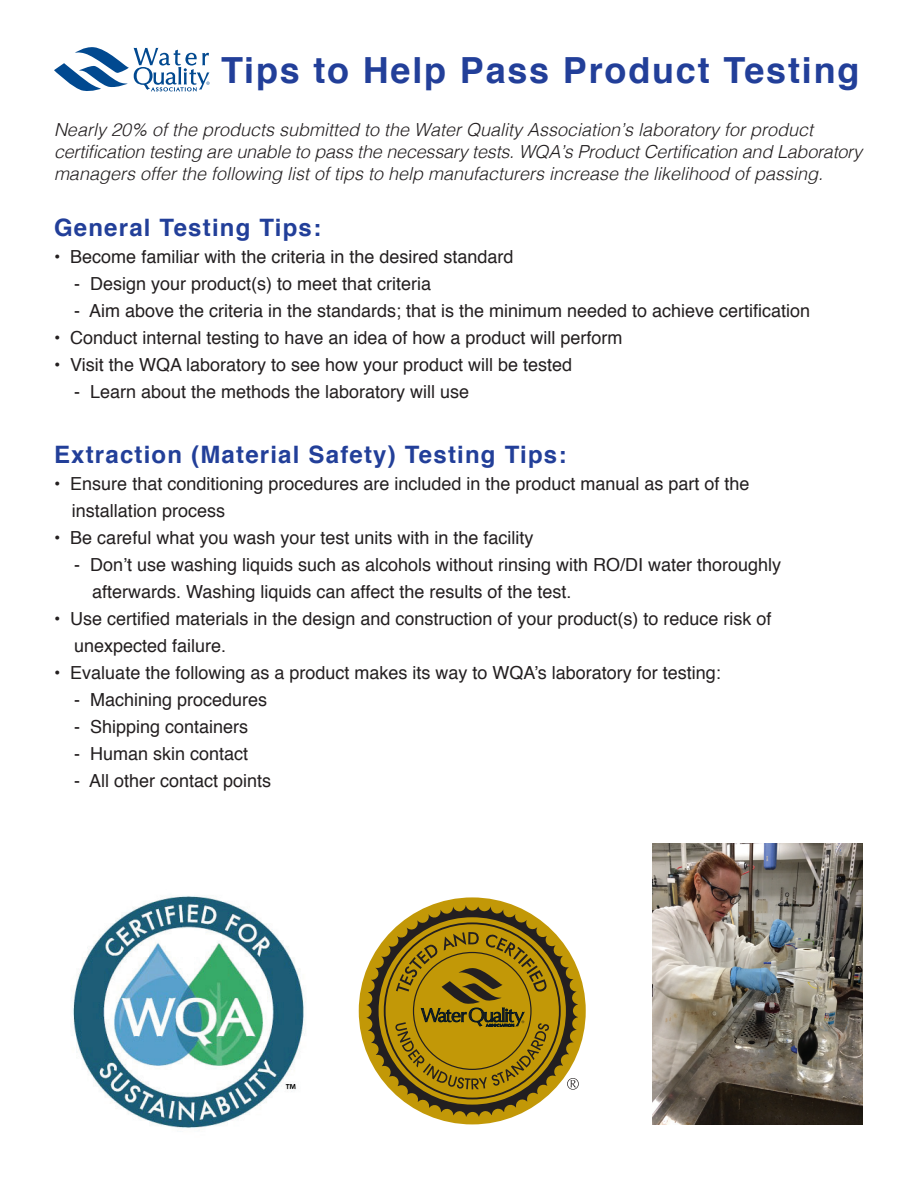
<style>
.page{position:relative;width:918px;height:1188px;background:#fff}
.page>*{position:absolute;margin:0;border:0;box-sizing:border-box;transform-origin:0 0}
.t1{font:700 36px "Helvetica";letter-spacing:.05em;color:#223f99}
.t2{font:700 24px "Helvetica";letter-spacing:.05em;color:#223f99}
.t3{font:18px/27px "Helvetica";color:#231f20}
.t4{font:italic 300 18px/21.6px "Helvetica";color:#231f20}
</style>
<div class="page">
<img style="left:653px;top:844px;width:210px;height:280px">
<svg style="left:54px;top:47px;width:156px;height:44px"></svg>
<img style="left:71px;top:896px;width:234px;height:233px">
<div style="left:359px;top:897px;width:227px;height:227px;background:#c29807;border-radius:50%"></div>
<svg style="left:367px;top:905px;width:211px;height:212px"></svg>
<h1 class="t1" style="left:221px;top:42px;width:640px">Tips to Help Pass Product Testing</h1>
<p class="t4" style="left:54px;top:118px;width:810px">Nearly 20% of the products submitted to the Water Quality Association’s laboratory for product certification testing are unable to pass the necessary tests. WQA’s Product Certification and Laboratory managers offer the following list of tips to help manufacturers increase the likelihood of passing.</p>
<h2 class="t2" style="left:54px;top:208px;width:269px">General Testing Tips:</h2>
<p class="t3" style="left:54px;top:244px;width:461px">• Become familiar with the criteria in the desired standard</p>
<p class="t3" style="left:74px;top:271px;width:359px">- Design your product(s) to meet that criteria</p>
<p class="t3" style="left:74px;top:298px;width:738px">- Aim above the criteria in the standards; that is the minimum needed to achieve certification</p>
<p class="t3" style="left:54px;top:325px;width:570px">• Conduct internal testing to have an idea of how a product will perform</p>
<p class="t3" style="left:54px;top:352px;width:520px">• Visit the WQA laboratory to see how your product will be tested</p>
<p class="t3" style="left:74px;top:379px;width:397px">- Learn about the methods the laboratory will use</p>
<h2 class="t2" style="left:54px;top:435px;width:514px">Extraction (Material Safety) Testing Tips:</h2>
<p class="t3" style="left:72px;top:471px;width:679px;text-indent:-18px">• Ensure that conditioning procedures are included in the product manual as part of the installation process</p>
<p class="t3" style="left:54px;top:525px;width:481px">• Be careful what you wash your test units with in the facility</p>
<p class="t3" style="left:92px;top:552px;width:691px;text-indent:-18px">- Don’t use washing liquids such as alcohols without rinsing with RO/DI water thoroughly afterwards. Washing liquids can affect the results of the test.</p>
<p class="t3" style="left:74px;top:606px;width:699px;text-indent:-20px">• Use certified materials in the design and construction of your product(s) to reduce risk of unexpected failure.</p>
<p class="t3" style="left:54px;top:660px;width:668px">• Evaluate the following as a product makes its way to WQA’s laboratory for testing:</p>
<p class="t3" style="left:74px;top:687px;width:195px">- Machining procedures</p>
<p class="t3" style="left:74px;top:714px;width:176px">- Shipping containers</p>
<p class="t3" style="left:74px;top:741px;width:176px">- Human skin contact</p>
<p class="t3" style="left:74px;top:768px;width:199px">- All other contact points</p>
</div>
